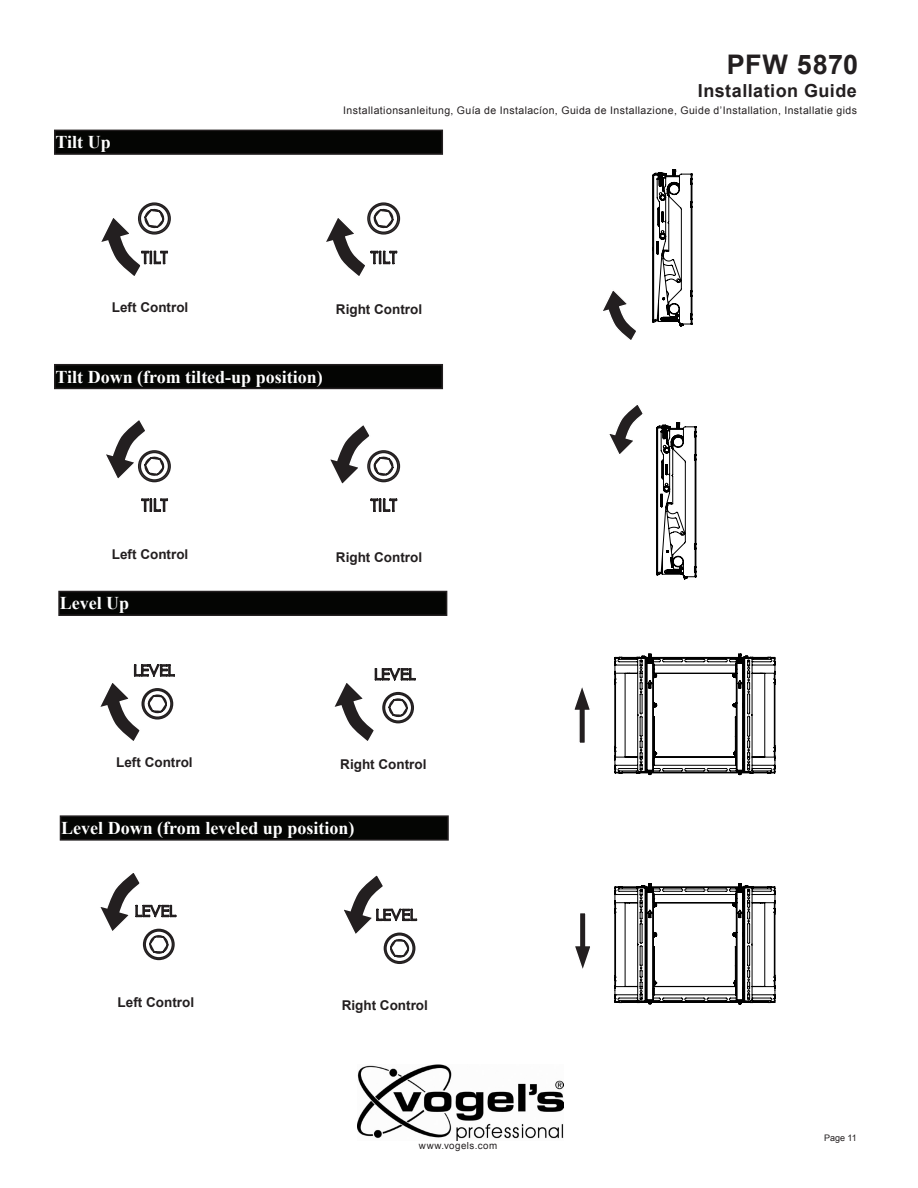
<style>
.page{position:relative;width:918px;height:1188px;background:#fff}
.page>*{position:absolute;margin:0;border:0;box-sizing:border-box;transform-origin:0 0}
.t1{font:700 27px "Arial";letter-spacing:.01em;color:#231f20}
.Heading_2_-_not_TOC{font:700 18px "Times New Roman";color:#fff}
.t2{font:700 18px "Arial";letter-spacing:.025em;color:#231f20}
.t3{font:700 13.5px "Arial";color:#231f20}
.t4{font:10.5px "Arial";letter-spacing:.04em;color:#231f20}
.t5{font:9.75px "Arial";letter-spacing:.045em;color:#231f20}
.t6{font:9px "Arial";color:#231f20}
</style>
<div class="page">
<img style="left:358px;top:1065px;width:206px;height:76px">
<svg style="left:574px;top:687px;width:16px;height:56px"></svg>
<svg style="left:575px;top:913px;width:15px;height:56px"></svg>
<svg style="left:652px;top:170px;width:40px;height:157px"></svg>
<svg style="left:656px;top:422px;width:40px;height:157px"></svg>
<div style="left:55px;top:130px;width:387px;height:24px;background:#040503"></div>
<div style="left:54px;top:130px;width:389px;height:25px;border:2px solid #231f20"></div>
<svg style="left:101px;top:202px;width:70px;height:74px"></svg>
<svg style="left:326px;top:202px;width:75px;height:74px"></svg>
<div style="left:55px;top:365px;width:387px;height:23px;background:#040503"></div>
<div style="left:54px;top:364px;width:389px;height:25px;border:2px solid #231f20"></div>
<svg style="left:106px;top:420px;width:65px;height:92px"></svg>
<svg style="left:330px;top:425px;width:71px;height:87px"></svg>
<svg style="left:603px;top:290px;width:33px;height:50px"></svg>
<svg style="left:609px;top:405px;width:34px;height:49px"></svg>
<div style="left:59px;top:592px;width:388px;height:23px;background:#040503"></div>
<div style="left:58px;top:591px;width:389px;height:25px;border:2px solid #231f20"></div>
<svg style="left:100px;top:664px;width:75px;height:77px"></svg>
<svg style="left:334px;top:668px;width:82px;height:73px"></svg>
<div style="left:60px;top:816px;width:388px;height:24px;background:#040503"></div>
<div style="left:60px;top:815px;width:389px;height:26px;border:2px solid #231f20"></div>
<svg style="left:100px;top:873px;width:77px;height:88px"></svg>
<svg style="left:344px;top:875px;width:74px;height:89px"></svg>
<svg style="left:615px;top:654px;width:160px;height:121px"></svg>
<svg style="left:615px;top:884px;width:160px;height:120px"></svg>
<h1 class="t1" style="left:727px;top:47px;width:133px">PFW 5870</h1>
<p class="Heading_2_-_not_TOC" style="left:56px;top:130px;width:57px">Tilt Up</p>
<h2 class="t2" style="left:698px;top:79px;width:161px">Installation Guide</h2>
<p class="t4" style="left:343px;top:103px;width:515px">Installationsanleitung, Guía de Instalacíon, Guida de Installazione, Guide d’Installation, Installatie gids</p>
<p class="t3" style="left:112px;top:298px;width:78px">Left Control</p>
<p class="t3" style="left:336px;top:301px;width:88px">Right Control</p>
<p class="Heading_2_-_not_TOC" style="left:56px;top:364px;width:269px">Tilt Down (from tilted-up position)</p>
<p class="t3" style="left:112px;top:546px;width:78px">Left Control</p>
<p class="t3" style="left:336px;top:548px;width:88px">Right Control</p>
<p class="Heading_2_-_not_TOC" style="left:60px;top:591px;width:71px">Level Up</p>
<p class="t3" style="left:116px;top:753px;width:78px">Left Control</p>
<p class="t3" style="left:340px;top:756px;width:88px">Right Control</p>
<p class="Heading_2_-_not_TOC" style="left:61px;top:816px;width:295px">Level Down (from leveled up position)</p>
<p class="t3" style="left:118px;top:994px;width:78px">Left Control</p>
<p class="t3" style="left:342px;top:996px;width:88px">Right Control</p>
<p class="t5" style="left:419px;top:1139px;width:80px">www.vogels.com</p>
<p class="t6" style="left:824px;top:1131px;width:34px">Page 11</p>
</div>
